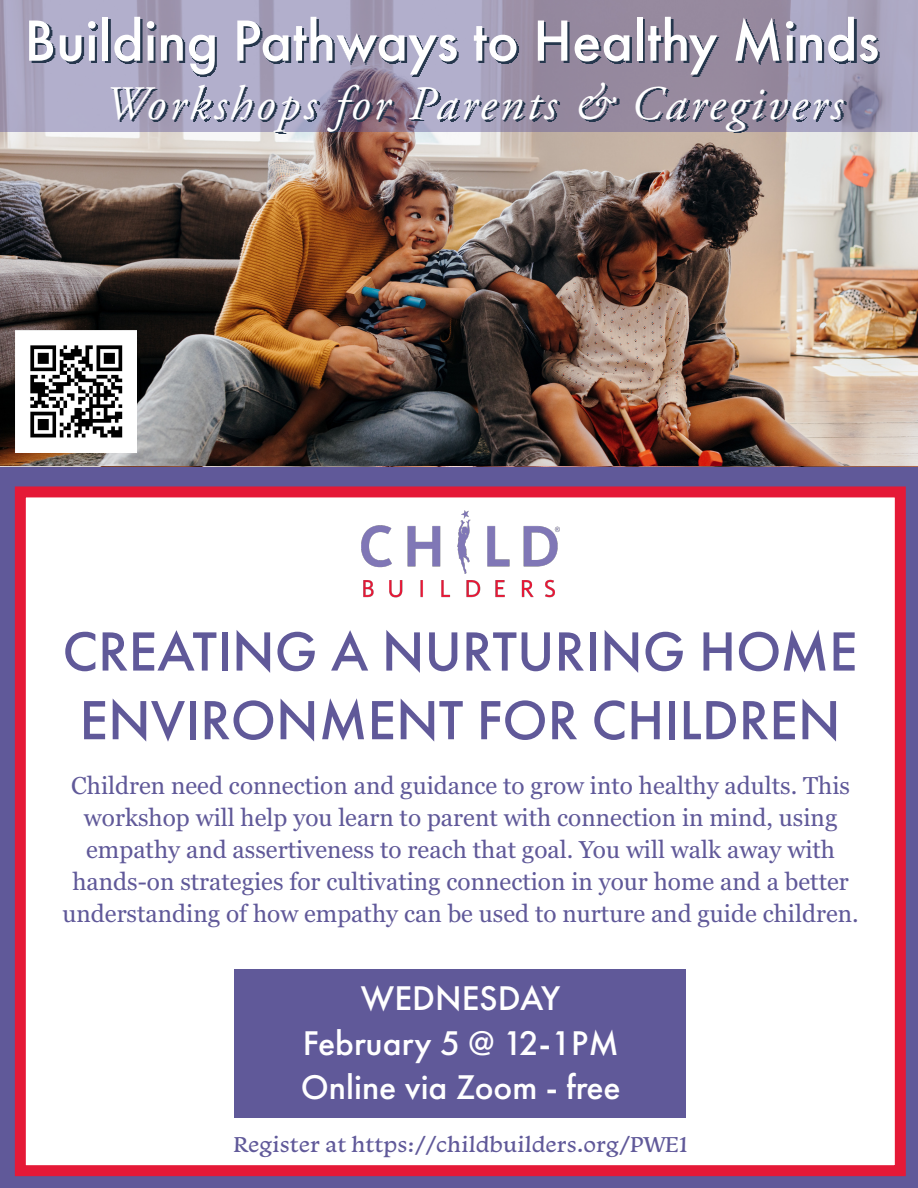
<style>
.page{position:relative;width:918px;height:1188px;background:#fff}
.page>*{position:absolute;margin:0;border:0;box-sizing:border-box;transform-origin:0 0}
.t1{font:500 60.3px "Futura PT";color:#fff}
.t2{font:500 57.3px/68.7px "Futura PT";color:#605999}
.t3{font:italic 48px "Adobe Garamond Pro";letter-spacing:.07em;color:#fff}
.t4{font:500 35.55px/44.4px "Futura PT";color:#fff;text-align:center}
.t5{font:24.3px/32.1px "Georgia Pro";color:#605999;text-align:center}
.t6{font:22.5px "Monarcha";color:#605999}
</style>
<div class="page">
<div style="left:0;top:466px;width:918px;height:722px;background:#605999"></div>
<img style="left:0;top:131px;width:918px;height:335px">
<div style="left:20px;top:492px;width:880px;height:679px;background:#fff"></div>
<div style="left:15px;top:486px;width:891px;height:690px;border:11px solid #e51937"></div>
<div style="left:235px;top:969px;width:451px;height:149px;background:#605999"></div>
<svg style="left:0;top:90px;width:84px;height:41px;background:#aca8c4"></svg>
<img style="left:0;top:0;width:918px;height:90px">
<img style="left:84px;top:68px;width:834px;height:79px">
<img style="left:361px;top:511px;width:198px;height:87px">
<img style="left:15px;top:330px;width:122px;height:122px">
<h1 class="t1" style="left:24px;top:4px;width:856px">Building Pathways to Healthy Minds</h1>
<h3 class="t3" style="left:105px;top:74px;width:739px">Workshops for Parents &amp; Caregivers</h3>
<h2 class="t2" style="left:63px;top:617px;width:796px">CREATING A NURTURING HOME<br>ENVIRONMENT FOR CHILDREN</h2>
<p class="t5" style="left:62px;top:770px;width:798px">Children need connection and guidance to grow into healthy adults. This workshop will help you learn to parent with connection in mind, using empathy and assertiveness to reach that goal. You will walk away with hands-on strategies for cultivating connection in your home and a better understanding of how empathy can be used to nurture and guide children.</p>
<h3 class="t4" style="left:301px;top:976px;width:321px">WEDNESDAY<br>February 5 @ 12-1PM<br>Online via Zoom - free</h3>
<p class="t6" style="left:233px;top:1130px;width:456px">Register at https://childbuilders.org/PWE1</p>
</div>
